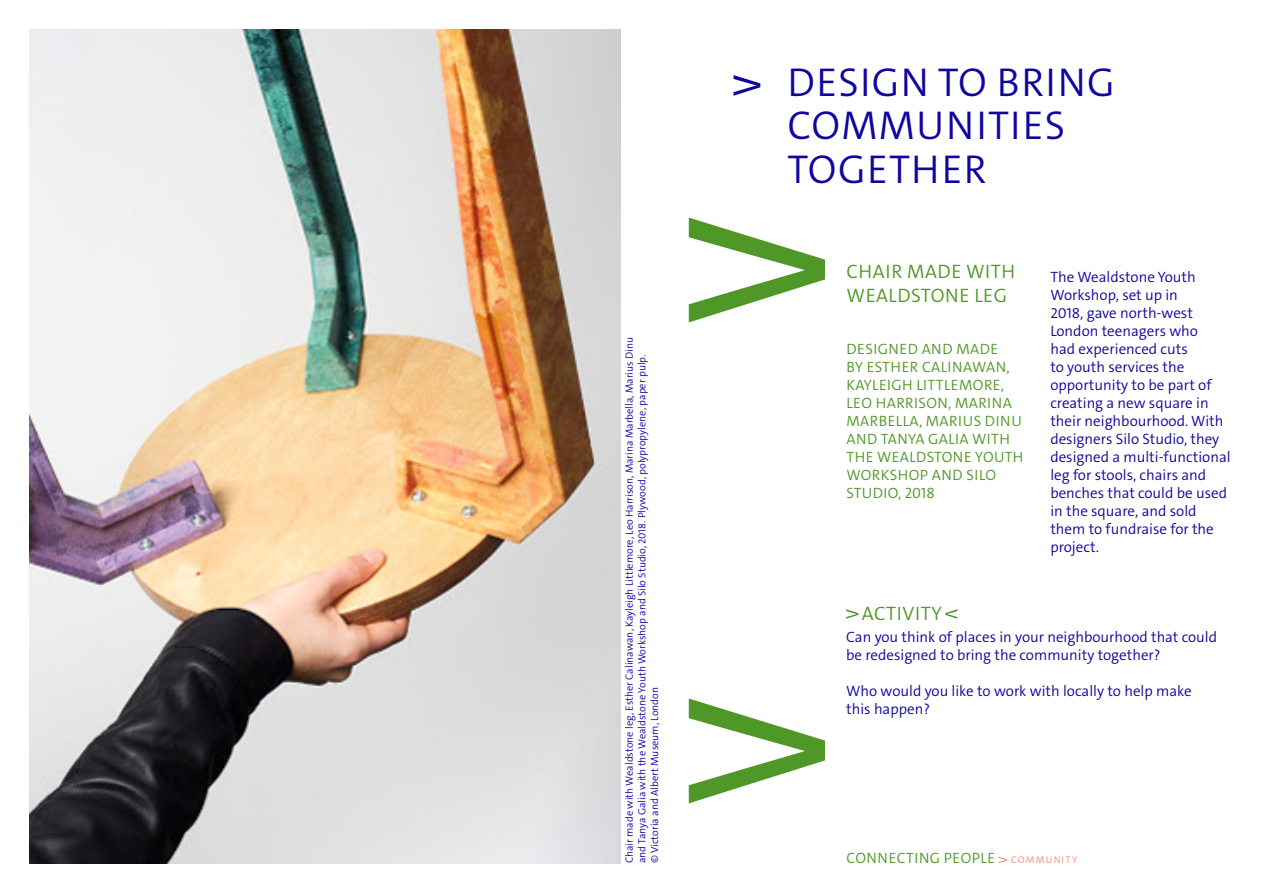
<style>
.page{position:relative;width:1263px;height:893px;background:#fff}
.page>*{position:absolute;margin:0;border:0;box-sizing:border-box;transform-origin:0 0}
.t1{font:300 40.5px/43.5px "V&A The Sans C6 s";letter-spacing:.03em;color:#10069f}
.t2{font:300 19.5px/23.4px "V&A The Sans C6 s";letter-spacing:.03em;color:#4f9726}
.t3{font:300 15px/18px "V&A The Sans C6 s";color:#10069f}
.t4{font:300 15px/18px "V&A The Sans C6 s";letter-spacing:.03em;color:#4f9726}
.t5{font:300 10.5px/12.6px "V&A The Sans C6 s";color:#10069f}
.s1{font-size:9.75px;color:#ed8a85}
</style>
<div class="page">
<svg style="left:733px;top:75px;width:27px;height:21px"></svg>
<svg style="left:846px;top:609px;width:12px;height:10px"></svg>
<svg style="left:945px;top:609px;width:12px;height:10px"></svg>
<img style="left:30px;top:30px;width:591px;height:833px">
<svg style="left:998px;top:857px;width:9px;height:6px"></svg>
<svg style="left:689px;top:218px;width:136px;height:104px"></svg>
<svg style="left:689px;top:698px;width:136px;height:105px"></svg>
<p class="t5" style="left:623px;top:863px;width:528px;rotate:-90deg">Chair made with Wealdstone leg, Esther Calinawan, Kayleigh Littlemore, Leo Harrison, Marina Marbella, Marius Dinu and Tanya Galia with the Wealdstone Youth Workshop and Silo Studio, 2018. Plywood, polypropylene, paper pulp.<br>© Victoria and Albert Museum, London</p>
<h1 class="t1" style="left:787px;top:61px;width:329px">DESIGN TO BRING<br>COMMUNITIES<br>TOGETHER</h1>
<h2 class="t2" style="left:846px;top:260px;width:170px">CHAIR MADE WITH<br>WEALDSTONE LEG</h2>
<p class="t4" style="left:846px;top:340px;width:178px">DESIGNED AND MADE<br>BY ESTHER CALINAWAN,<br>KAYLEIGH LITTLEMORE,<br>LEO HARRISON, MARINA<br>MARBELLA, MARIUS DINU<br>AND TANYA GALIA WITH<br>THE WEALDSTONE YOUTH<br>WORKSHOP AND SILO<br>STUDIO, 2018</p>
<p class="t3" style="left:1050px;top:268px;width:182px">The Wealdstone Youth<br>Workshop, set up in<br>2018, gave north-west<br>London teenagers who<br>had experienced cuts<br>to youth services the opportunity to be part of creating a new square in their neighbourhood. With designers Silo Studio, they designed a multi-functional leg for stools, chairs and benches that could be used in the square, and sold them to fundraise for the project.</p>
<h2 class="t2" style="left:862px;top:602px;width:81px">ACTIVITY</h2>
<p class="t3" style="left:846px;top:628px;width:372px">Can you think of places in your neighbourhood that could be redesigned to bring the community together?</p>
<p class="t3" style="left:846px;top:682px;width:347px">Who would you like to work with locally to help make this happen?</p>
<p class="t4" style="left:846px;top:849px;width:232px">CONNECTING PEOPLE <span class="s1">COMMUNITY</span></p>
</div>
